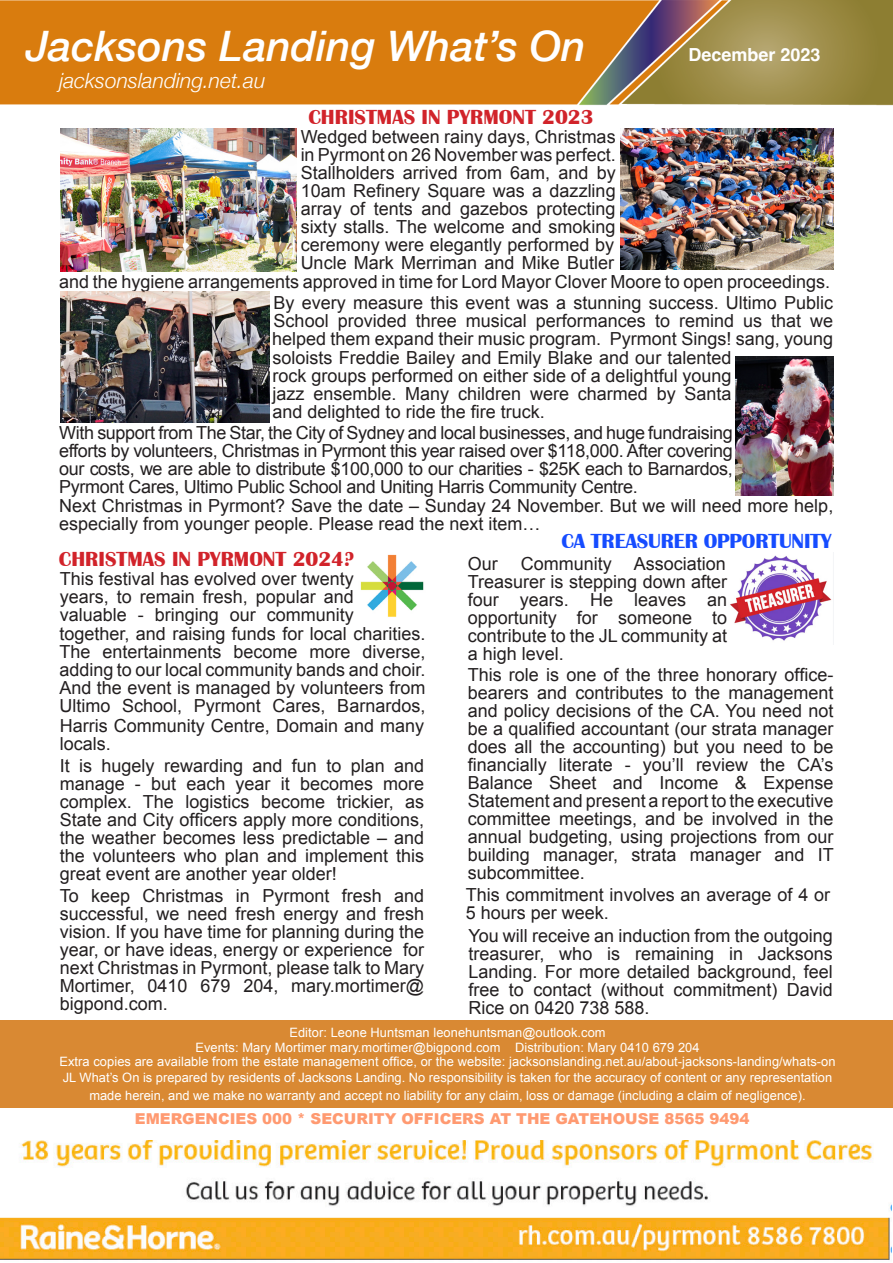
<style>
.page{position:relative;width:893px;height:1263px;background:#fff}
.page>*{position:absolute;margin:0;border:0;box-sizing:border-box;transform-origin:0 0}
.t1{font:italic 500 42px "Helvetica Neue";color:#fff}
.t2{font:700 21px "Britannic";color:#d1232a}
.t3{font:italic 300 21px "Helvetica Neue";color:#fff}
.Call_Out_Sub_Head{font:700 21px "Britannic";letter-spacing:-.01em;color:#164cff}
.Body_Copy{font:18px/18px "Arial";color:#231f20;text-align:justify}
.Body_Copy-2{font:700 18px "Helvetica";color:#fff}
.t4{font:900 15px "Arial";color:#ff9a71}
.t5{font:12.9px/14.2px "Arial";letter-spacing:.005em;color:#fff;text-align:center}
</style>
<div class="page">
<img style="left:0;top:0;width:893px;height:106px">
<div style="left:0;top:1020px;width:893px;height:88px;background:#d98933"></div>
<img style="left:0;top:1140px;width:891px;height:120px">
<img style="left:621px;top:128px;width:212px;height:142px">
<img style="left:61px;top:129px;width:235px;height:142px">
<img style="left:61px;top:292px;width:209px;height:131px">
<img style="left:736px;top:357px;width:98px;height:138px">
<img style="left:360px;top:554px;width:64px;height:63px">
<img style="left:730px;top:555px;width:102px;height:86px">
<h1 class="t1" style="left:26px;top:10px;width:562px">Jacksons Landing What’s On</h1>
<p class="t3" style="left:60px;top:64px;width:207px">jacksonslanding.net.au</p>
<p class="t2" style="left:308px;top:105px;width:287px">CHRISTMAS IN PYRMONT 2023</p>
<p class="Body_Copy" style="left:301px;top:128px;width:316px">Wedged between rainy days, Christmas in Pyrmont on 26 November was perfect.<br>Stallholders arrived from 6am, and by 10am Refinery Square was a dazzling array of tents and gazebos protecting sixty stalls. The welcome and smoking ceremony were elegantly performed by Uncle Mark Merriman and Mike Butler</p>
<p class="Body_Copy-2" style="left:688px;top:44px;width:134px">December 2023</p>
<p class="Body_Copy" style="left:59px;top:273px;width:772px">and the hygiene arrangements approved in time for Lord Mayor Clover Moore to open proceedings.</p>
<p class="Body_Copy" style="left:272px;top:294px;width:562px;text-align:left">By every measure this event was a stunning success. Ultimo Public School provided three musical performances to remind us that we helped them expand their music program. Pyrmont Sings! sang, young soloists Freddie Bailey and Emily Blake and our talented<br>rock groups performed on either side of a delightful young<br>jazz ensemble. Many children were charmed by Santa<br>and delighted to ride the fire truck.</p>
<p class="Body_Copy" style="left:59px;top:424px;width:675px">With support from The Star, the City of Sydney and local businesses, and huge fundraising efforts by volunteers, Christmas in Pyrmont this year raised over $118,000. After covering our costs, we are able to distribute $100,000 to our charities - $25K each to Barnardos, Pyrmont Cares, Ultimo Public School and Uniting Harris Community Centre.</p>
<p class="Body_Copy" style="left:59px;top:497px;width:775px">Next Christmas in Pyrmont? Save the date – Sunday 24 November. But we will need more help, especially from younger people. Please read the next item…</p>
<p class="Call_Out_Sub_Head" style="left:561px;top:529px;width:272px">CA TREASURER OPPORTUNITY</p>
<p class="t2" style="left:59px;top:547px;width:297px">CHRISTMAS IN PYRMONT 2024?</p>
<p class="Body_Copy" style="left:60px;top:570px;width:296px">This festival has evolved over twenty years, to remain fresh, popular and valuable - bringing our community</p>
<p class="Body_Copy" style="left:59px;top:625px;width:367px">together, and raising funds for local charities.<br>The entertainments become more diverse, adding to our local community bands and choir.<br>And the event is managed by volunteers from Ultimo School, Pyrmont Cares, Barnardos,</p>
<p class="Body_Copy" style="left:60px;top:716px;width:366px">Harris Community Centre, Domain and many locals.</p>
<p class="Body_Copy" style="left:60px;top:757px;width:366px">It is hugely rewarding and fun to plan and manage - but each year it becomes more complex. The logistics become trickier, as State and City officers apply more conditions, the weather becomes less predictable – and the volunteers who plan and implement this great event are another year older!</p>
<p class="Body_Copy" style="left:60px;top:887px;width:366px">To keep Christmas in Pyrmont fresh and successful, we need fresh energy and fresh vision. If you have time for planning during the year, or have ideas, energy or experience for next Christmas in Pyrmont, please talk to Mary Mortimer, 0410 679 204, mary.mortimer@ bigpond.com.</p>
<p class="Body_Copy" style="left:468px;top:555px;width:32px">Our</p>
<p class="Body_Copy" style="left:468px;top:555px;width:261px;text-indent:53px">Community Association Treasurer is stepping down after four years. He leaves an opportunity for someone to contribute to the JL community at a high level.</p>
<p class="Body_Copy" style="left:468px;top:666px;width:367px">This role is one of the three honorary office&shy;bearers and contributes to the management and policy decisions of the CA. You need not be a qualified accountant (our strata manager does all the accounting) but you need to be financially literate - you’ll review the CA’s Balance Sheet and Income &amp; Expense Statement and present a report to the executive committee meetings, and be involved in the annual budgeting, using projections from our building manager, strata manager and IT subcommittee.</p>
<p class="Body_Copy" style="left:466px;top:885px;width:366px">This commitment involves an average of 4 or<br>5 hours per week.</p>
<p class="Body_Copy" style="left:468px;top:927px;width:366px">You will receive an induction from the outgoing treasurer, who is remaining in Jacksons Landing. For more detailed background, feel free to contact (without commitment) David Rice on 0420 738 588.</p>
<p class="t5" style="left:59px;top:1026px;width:778px">Editor: Leone Huntsman leonehuntsman@outlook.com<br>Events: Mary Mortimer mary.mortimer@bigpond.com Distribution: Mary 0410 679 204<br>Extra copies are available from the estate management office, or the website: jacksonslanding.net.au/about-jacksons-landing/whats-on</p>
<p class="t5" style="left:63px;top:1069px;width:771px;line-height:17.2px">JL What’s On is prepared by residents of Jacksons Landing. No responsibility is taken for the accuracy of content or any representation made herein, and we make no warranty and accept no liability for any claim, loss or damage (including a claim of negligence).</p>
<p class="t4" style="left:135px;top:1108px;width:616px">EMERGENCIES 000 * SECURITY OFFICERS AT THE GATEHOUSE 8565 9494</p>
</div>
